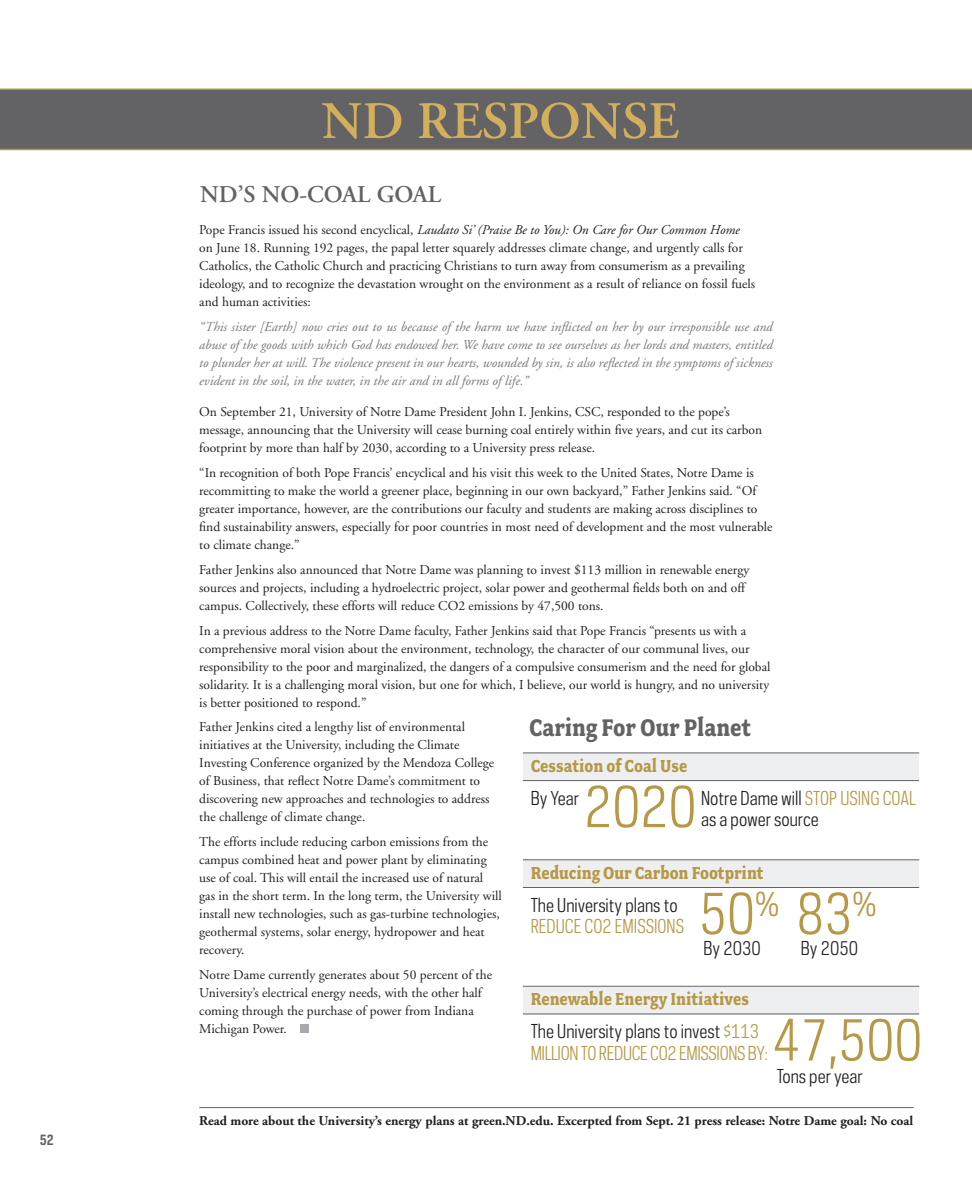
<style>
.page{position:relative;width:972px;height:1188px;background:#fff}
.page>*{position:absolute;margin:0;border:0;box-sizing:border-box;transform-origin:0 0}
.t1{font:54px "Polaris Condensed";color:#b69846}
.t2{font:600 52.5px "Adobe Garamond";color:#d3ae5b}
.t3{font:700 27px "Fairplex Narrow";color:#636366}
.t4{font:600 24px "Adobe Garamond";color:#636366}
._2015_Subhead{font:700 19.5px "Fairplex Narrow";color:#b69846}
.t5{font:18px/21.6px "Polaris Condensed";color:#231f20}
.t6{font:18px/21.6px "Polaris Condensed";letter-spacing:-.015em;color:#b69846}
.Fall_15_Body{font:13.5px/18px "Adobe Garamond";color:#231f20}
.Fall_15_Body-2{font:italic 13.5px/18px "Adobe Garamond";color:#76787b;text-align:justify}
.Fall_15_Body-3{font:700 13.5px "Adobe Garamond";color:#231f20}
.t7{font:700 13.5px "Polaris Condensed";color:#636366}
.s1{font-style:italic}
.s2{color:#b69846}
.s3{color:#231f20}
</style>
<div class="page">
<div style="left:0;top:89px;width:972px;height:61px;background:#636366"></div>
<div style="left:300px;top:1024px;width:9px;height:9px;background:#a8a9ad"></div>
<hr style="left:0;top:88px;width:972px;height:2px;background:#b69846">
<hr style="left:0;top:149px;width:972px;height:1px;background:#b69846">
<div style="left:524px;top:754px;width:395px;height:27px;background:#eeeff1"></div>
<div style="left:524px;top:859px;width:395px;height:28px;background:#eeeff1"></div>
<div style="left:524px;top:987px;width:395px;height:27px;background:#eeeff1"></div>
<hr style="left:523px;top:780px;width:396px;height:1px;background:#636366">
<hr style="left:523px;top:753px;width:396px;height:1px;background:#636366">
<hr style="left:523px;top:887px;width:396px;height:1px;background:#636366">
<hr style="left:523px;top:859px;width:396px;height:1px;background:#636366">
<hr style="left:523px;top:1014px;width:396px;height:1px;background:#636366">
<hr style="left:523px;top:986px;width:396px;height:1px;background:#636366">
<hr style="left:199px;top:1107px;width:715px;height:1px;background:#636366">
<p class="t7" style="left:40px;top:1131px;width:16px">52</p>
<p class="t2" style="left:321px;top:92px;width:359px">ND RESPONSE</p>
<p class="t4" style="left:200px;top:181px;width:243px">ND’S NO-COAL GOAL</p>
<p class="Fall_15_Body" style="left:199px;top:221px;width:557px">Pope Francis issued his second encyclical, <span class="s1">Laudato Si’ (Praise Be to You): On Care for Our Common Home </span>on June 18. Running 192 pages, the papal letter squarely addresses climate change, and urgently calls for Catholics, the Catholic Church and practicing Christians to turn away from consumerism as a prevailing ideology, and to recognize the devastation wrought on the environment as a result of reliance on fossil fuels and human activities:</p>
<p class="Fall_15_Body-2" style="left:199px;top:318px;width:575px">“This sister [Earth] now cries out to us because of the harm we have inflicted on her by our irresponsible use and abuse of the goods with which God has endowed her. We have come to see ourselves as her lords and masters, entitled to plunder her at will. The violence present in our hearts, wounded by sin, is also reflected in the symptoms of sickness evident in the soil, in the water, in the air and in all forms of life.”</p>
<p class="Fall_15_Body" style="left:199px;top:404px;width:564px">On September 21, University of Notre Dame President John I. Jenkins, CSC, responded to the pope’s message, announcing that the University will cease burning coal entirely within five years, and cut its carbon footprint by more than half by 2030, according to a University press release.</p>
<p class="Fall_15_Body" style="left:199px;top:464px;width:575px">“In recognition of both Pope Francis’ encyclical and his visit this week to the United States, Notre Dame is recommitting to make the world a greener place, beginning in our own backyard,” Father Jenkins said. “Of greater importance, however, are the contributions our faculty and students are making across disciplines to find sustainability answers, especially for poor countries in most need of development and the most vulnerable to climate change.”</p>
<p class="Fall_15_Body" style="left:199px;top:561px;width:552px">Father Jenkins also announced that Notre Dame was planning to invest $113 million in renewable energy sources and projects, including a hydroelectric project, solar power and geothermal fields both on and off campus. Collectively, these efforts will reduce CO2 emissions by 47,500 tons.</p>
<p class="Fall_15_Body" style="left:199px;top:622px;width:573px">In a previous address to the Notre Dame faculty, Father Jenkins said that Pope Francis “presents us with a comprehensive moral vision about the environment, technology, the character of our communal lives, our responsibility to the poor and marginalized, the dangers of a compulsive consumerism and the need for global solidarity. It is a challenging moral vision, but one for which, I believe, our world is hungry, and no university is better positioned to respond.”</p>
<p class="Fall_15_Body" style="left:199px;top:719px;width:296px">Father Jenkins cited a lengthy list of environmental initiatives at the University, including the Climate Investing Conference organized by the Mendoza College of Business, that reflect Notre Dame’s commitment to discovering new approaches and technologies to address the challenge of climate change.</p>
<p class="Fall_15_Body" style="left:199px;top:833px;width:304px">The efforts include reducing carbon emissions from the campus combined heat and power plant by eliminating use of coal. This will entail the increased use of natural gas in the short term. In the long term, the University will install new technologies, such as gas-turbine technologies, geothermal systems, solar energy, hydropower and heat recovery.</p>
<p class="Fall_15_Body" style="left:199px;top:966px;width:294px">Notre Dame currently generates about 50 percent of the University’s electrical energy needs, with the other half coming through the purchase of power from Indiana Michigan Power.</p>
<p class="t3" style="left:529px;top:712px;width:223px">Caring For Our Planet</p>
<p class="_2015_Subhead" style="left:531px;top:755px;width:158px">Cessation of Coal Use</p>
<p class="t1" style="left:584px;top:770px;width:114px">2020</p>
<p class="t5" style="left:531px;top:787px;width:50px">By Year</p>
<p class="t5" style="left:701px;top:787px;width:216px">Notre Dame will <span class="s2">STOP USING COAL </span>as a power source</p>
<p class="_2015_Subhead" style="left:531px;top:862px;width:235px">Reducing Our Carbon Footprint</p>
<p class="t1" style="left:699px;top:877px;width:179px">50<sup>%</sup> 83<sup>%</sup></p>
<p class="t5" style="left:703px;top:937px;width:59px">By 2030</p>
<p class="t5" style="left:801px;top:937px;width:59px">By 2050</p>
<p class="t5" style="left:531px;top:894px;width:155px">The University plans to<br><span class="s2">REDUCE CO2 EMISSIONS</span></p>
<p class="_2015_Subhead" style="left:531px;top:988px;width:220px">Renewable Energy Initiatives</p>
<p class="t1" style="left:772px;top:1004px;width:152px">47,500</p>
<p class="t5" style="left:777px;top:1065px;width:88px">Tons per year</p>
<p class="t6" style="left:531px;top:1020px;width:239px"><span class="s3">The University plans to invest</span> $113<br>MILLION TO REDUCE CO2 EMISSIONS BY:</p>
<p class="Fall_15_Body-3" style="left:199px;top:1114px;width:715px">Read more about the University’s energy plans at green.ND.edu. Excerpted from Sept. 21 press release: Notre Dame goal: No coal</p>
</div>
